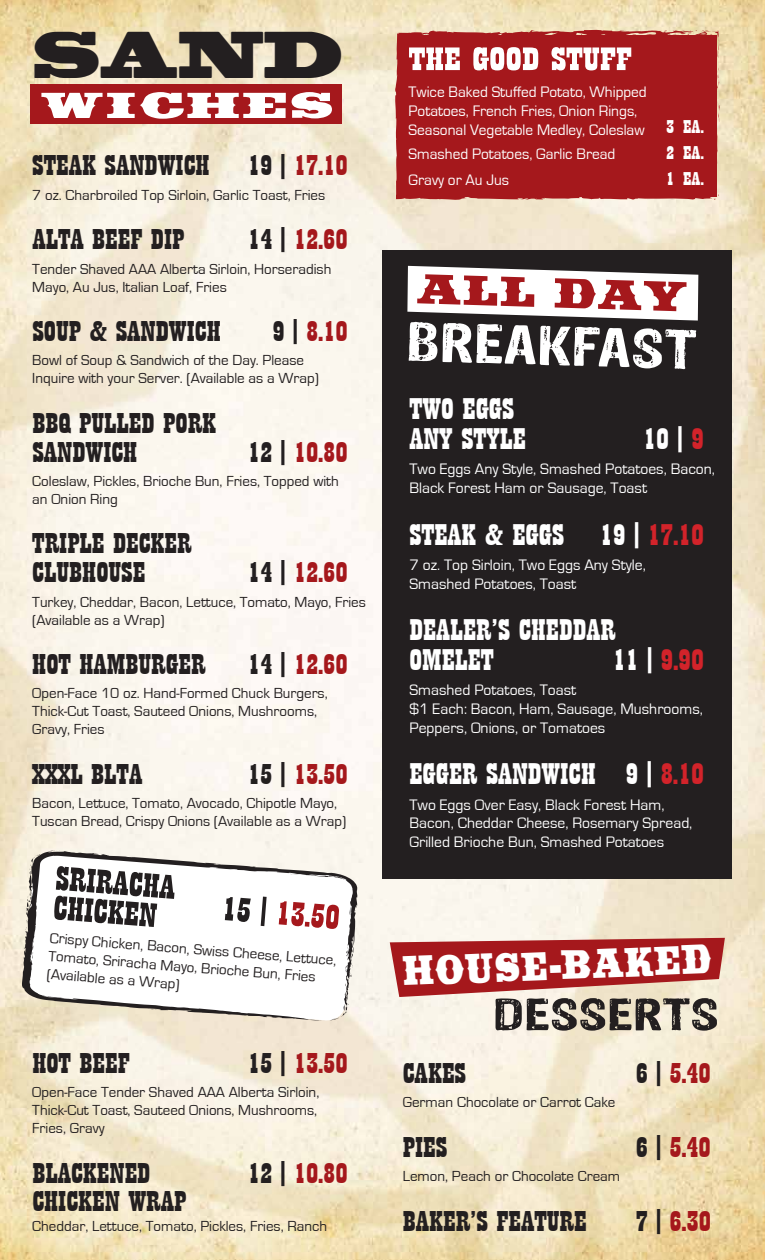
<style>
.page{position:relative;width:765px;height:1260px;background:#fff}
.page>*{position:absolute;margin:0;border:0;box-sizing:border-box;transform-origin:0 0}
.t1{font:61.62px "Blackoak Std";color:#231f20;scale:.69 1}
.t2{font:900 56.25px "Saddlebag";color:#a5181c}
.t3{font:900 54.25px "Saddlebag";color:#fff;scale:.73 1}
.t4{font:900 48.38px "Saddlebag";color:#fff;scale:1.43 1}
.t5{font:45.38px "Sans Culottes";color:#fff;scale:1.33 1}
.t6{font:36.88px "Sans Culottes";color:#231f20;scale:1.4 1}
.t7{font:35.25px/29.6px "Playbill";color:#231f20;scale:1.35 1}
.t8{font:35.25px "Playbill";color:#a5181c;scale:1.35 1}
.t9{font:33.88px "Playbill";color:#fff;scale:1.59 1}
.t10{font:31px/30px "Playbill";color:#fff;scale:1.35 1}
.t11{font:31px "Playbill";letter-spacing:-.05em;color:#d2232a;scale:1.35 1}
.t12{font:29.75px/28.8px "Playbill";color:#231f20;scale:1.35 1}
.t13{font:29.75px "Playbill";letter-spacing:-.05em;color:#a5181c;scale:1.35 1}
.t14{font:19.25px "Playbill";color:#fff;scale:1.39 1}
.t15{font:15.62px/18.8px "Eurostile";color:#fff}
.t16{font:15.12px/17.8px "Eurostile";color:#231f20}
.t17{font:15px/18px "Eurostile";color:#231f20}
.s1{color:#231f20}
.s2{font-family:"Playbill";font-size:19.25px}
.s3{color:#d2232a}
.s4{color:#fff}
</style>
<div class="page">
<img style="left:0;top:0;width:765px;height:1260px">
<div style="left:382px;top:251px;width:350px;height:628px;background:#231f20"></div>
<svg style="left:407px;top:266px;width:291px;height:55px"></svg>
<div style="left:30px;top:85px;width:312px;height:39px;background:#a5181c"></div>
<svg style="left:717px;top:132px;width:1px;height:21px"></svg>
<svg style="left:718px;top:101px;width:2px;height:23px"></svg>
<svg style="left:716px;top:65px;width:4px;height:25px"></svg>
<div style="left:395px;top:29px;width:318px;height:172px;background:#a5181c"></div>
<svg style="left:420px;top:35px;width:7px;height:3px"></svg>
<svg style="left:660px;top:29px;width:60px;height:30px;background:#b23c38"></svg>
<svg style="left:619px;top:30px;width:21px;height:7px"></svg>
<svg style="left:581px;top:34px;width:6px;height:4px"></svg>
<svg style="left:531px;top:37px;width:7px;height:2px"></svg>
<svg style="left:714px;top:193px;width:5px;height:7px"></svg>
<svg style="left:19px;top:848px;width:341px;height:177px"></svg>
<svg style="left:319px;top:1004px;width:30px;height:17px"></svg>
<svg style="left:345px;top:946px;width:9px;height:40px"></svg>
<svg style="left:349px;top:906px;width:8px;height:18px"></svg>
<svg style="left:289px;top:873px;width:10px;height:2px"></svg>
<svg style="left:50px;top:850px;width:10px;height:2px"></svg>
<svg style="left:29px;top:854px;width:11px;height:27px"></svg>
<svg style="left:27px;top:889px;width:6px;height:18px"></svg>
<svg style="left:26px;top:918px;width:2px;height:12px"></svg>
<svg style="left:32px;top:945px;width:1px;height:14px"></svg>
<svg style="left:47px;top:996px;width:17px;height:2px"></svg>
<svg style="left:390px;top:929px;width:338px;height:68px;background:#be5b58"></svg>
<h1 class="t1" style="left:32px;top:14px;width:452px">SAND</h1>
<h3 class="t4" style="left:41px;top:79px;width:207px">WICHES</h3>
<h3 class="t13" style="left:247px;top:151px;width:77px"><span class="s1">19 |</span> 17.10</h3>
<h3 class="t12" style="left:32px;top:153px;width:133px">STEAK SANDWICH</h3>
<p class="t17" style="left:32px;top:186px;width:294px">7 oz. Charbroiled Top Sirloin, Garlic Toast, Fries</p>
<h3 class="t13" style="left:247px;top:225px;width:77px"><span class="s1">14 |</span> 12.60</h3>
<h3 class="t12" style="left:32px;top:226px;width:114px">ALTA BEEF DIP</h3>
<p class="t17" style="left:32px;top:260px;width:301px">Tender Shaved AAA Alberta Sirloin, Horseradish<br>Mayo, Au Jus, Italian Loaf, Fries</p>
<h3 class="t13" style="left:272px;top:316px;width:59px"><span class="s1">9 |</span> 8.10</h3>
<h3 class="t12" style="left:32px;top:318px;width:141px">SOUP &amp; SANDWICH</h3>
<p class="t17" style="left:32px;top:352px;width:288px">Bowl of Soup &amp; Sandwich of the Day. Please<br>Inquire with your Server. (Available as a Wrap)</p>
<h3 class="t12" style="left:32px;top:410px;width:138px">BBQ PULLED PORK<br>SANDWICH</h3>
<p class="t17" style="left:32px;top:472px;width:308px">Coleslaw, Pickles, Brioche Bun, Fries, Topped with an Onion Ring</p>
<h3 class="t13" style="left:247px;top:437px;width:77px"><span class="s1">12 |</span> 10.80</h3>
<h3 class="t12" style="left:32px;top:530px;width:120px">TRIPLE DECKER<br>CLUBHOUSE</h3>
<p class="t17" style="left:32px;top:593px;width:335px">Turkey, Cheddar, Bacon, Lettuce, Tomato, Mayo, Fries (Available as a Wrap)</p>
<h3 class="t13" style="left:247px;top:558px;width:77px"><span class="s1">14 |</span> 12.60</h3>
<h3 class="t13" style="left:247px;top:649px;width:77px"><span class="s1">14 |</span> 12.60</h3>
<h3 class="t12" style="left:32px;top:651px;width:130px">HOT HAMBURGER</h3>
<p class="t17" style="left:32px;top:685px;width:297px">Open-Face 10 oz. Hand-Formed Chuck Burgers,<br>Thick-Cut Toast, Sauteed Onions, Mushrooms,<br>Gravy, Fries</p>
<h3 class="t13" style="left:247px;top:759px;width:77px"><span class="s1">15 |</span> 13.50</h3>
<h3 class="t12" style="left:32px;top:761px;width:83px">XXXL BLTA</h3>
<p class="t17" style="left:32px;top:795px;width:315px">Bacon, Lettuce, Tomato, Avocado, Chipotle Mayo,<br>Tuscan Bread, Crispy Onions (Available as a Wrap)</p>
<h3 class="t7" style="left:57px;top:864px;width:90px;rotate:5deg">SRIRACHA<br>CHICKEN</h3>
<p class="t16" style="left:50px;top:930px;width:289px;rotate:4deg">Crispy Chicken, Bacon, Swiss Cheese, Lettuce,<br>Tomato, Sriracha Mayo, Brioche Bun, Fries (Available as a Wrap)</p>
<h3 class="t8" style="left:223px;top:890px;width:91px;rotate:5deg"><span class="s1">15 |</span> 13.50</h3>
<h3 class="t13" style="left:247px;top:1048px;width:77px"><span class="s1">15 |</span> 13.50</h3>
<h3 class="t12" style="left:32px;top:1050px;width:74px">HOT BEEF</h3>
<p class="t17" style="left:32px;top:1083px;width:289px">Open-Face Tender Shaved AAA Alberta Sirloin,<br>Thick-Cut Toast, Sauteed Onions, Mushrooms,<br>Fries, Gravy</p>
<h3 class="t13" style="left:247px;top:1158px;width:77px"><span class="s1">12 |</span> 10.80</h3>
<h3 class="t12" style="left:32px;top:1160px;width:116px">BLACKENED<br>CHICKEN WRAP</h3>
<p class="t17" style="left:32px;top:1217px;width:296px">Cheddar, Lettuce, Tomato, Pickles, Fries, Ranch</p>
<h3 class="t9" style="left:409px;top:42px;width:142px">THE GOOD STUFF</h3>
<p class="t15" style="left:409px;top:83px;width:298px">Twice Baked Stuffed Potato, Whipped<br>Potatoes, French Fries, Onion Rings,<br>Seasonal Vegetable Medley, Coleslaw <span class="s2">3 EA.</span></p>
<p class="t15" style="left:409px;top:171px;width:102px">Gravy or Au Jus</p>
<p class="t14" style="left:666px;top:169px;width:30px">1 EA.</p>
<p class="t15" style="left:409px;top:145px;width:208px">Smashed Potatoes, Garlic Bread</p>
<p class="t14" style="left:666px;top:143px;width:30px">2 EA.</p>
<h2 class="t2" style="left:418px;top:258px;width:273px;rotate:2deg">ALL DAY</h2>
<h3 class="t5" style="left:408px;top:307px;width:220px;rotate:2deg">BREAKFAST</h3>
<h3 class="t10" style="left:409px;top:395px;width:88px">TWO EGGS<br>ANY STYLE</h3>
<p class="t15" style="left:409px;top:460px;width:307px">Two Eggs Any Style, Smashed Potatoes, Bacon,<br>Black Forest Ham or Sausage, Toast</p>
<h3 class="t10" style="left:642px;top:425px;width:48px">10 | <span class="s3">9</span></h3>
<h3 class="t11" style="left:599px;top:519px;width:80px"><span class="s4">19 |</span> 17.10</h3>
<h3 class="t10" style="left:409px;top:521px;width:116px">STEAK &amp; EGGS</h3>
<p class="t15" style="left:409px;top:556px;width:238px">7 oz. Top Sirloin, Two Eggs Any Style,<br>Smashed Potatoes, Toast</p>
<h3 class="t10" style="left:409px;top:616px;width:154px">DEALER’S CHEDDAR<br>OMELET</h3>
<p class="t15" style="left:409px;top:681px;width:295px">Smashed Potatoes, Toast<br>$1 Each: Bacon, Ham, Sausage, Mushrooms,<br>Peppers, Onions, or Tomatoes</p>
<h3 class="t11" style="left:612px;top:644px;width:71px"><span class="s4">11 |</span> 9.90</h3>
<h3 class="t11" style="left:625px;top:759px;width:61px"><span class="s4">9 |</span> 8.10</h3>
<h3 class="t10" style="left:409px;top:760px;width:139px">EGGER SANDWICH</h3>
<p class="t15" style="left:409px;top:795px;width:284px">Two Eggs Over Easy, Black Forest Ham,<br>Bacon, Cheddar Cheese, Rosemary Spread,<br>Grilled Brioche Bun, Smashed Potatoes</p>
<h3 class="t3" style="left:402px;top:941px;width:425px;rotate:-2deg">HOUSE-BAKED</h3>
<h3 class="t6" style="left:493px;top:987px;width:163px">DESSERTS</h3>
<h3 class="t12" style="left:403px;top:1060px;width:48px">CAKES</h3>
<p class="t17" style="left:403px;top:1094px;width:214px">German Chocolate or Carrot Cake</p>
<h3 class="t13" style="left:635px;top:1059px;width:59px"><span class="s1">6 |</span> 5.40</h3>
<h3 class="t12" style="left:403px;top:1134px;width:34px">PIES</h3>
<p class="t17" style="left:403px;top:1168px;width:219px">Lemon, Peach or Chocolate Cream</p>
<h3 class="t13" style="left:635px;top:1132px;width:59px"><span class="s1">6 |</span> 5.40</h3>
<h3 class="t12" style="left:403px;top:1208px;width:138px">BAKER’S FEATURE</h3>
<h3 class="t13" style="left:635px;top:1206px;width:59px"><span class="s1">7 |</span> 6.30</h3>
</div>
